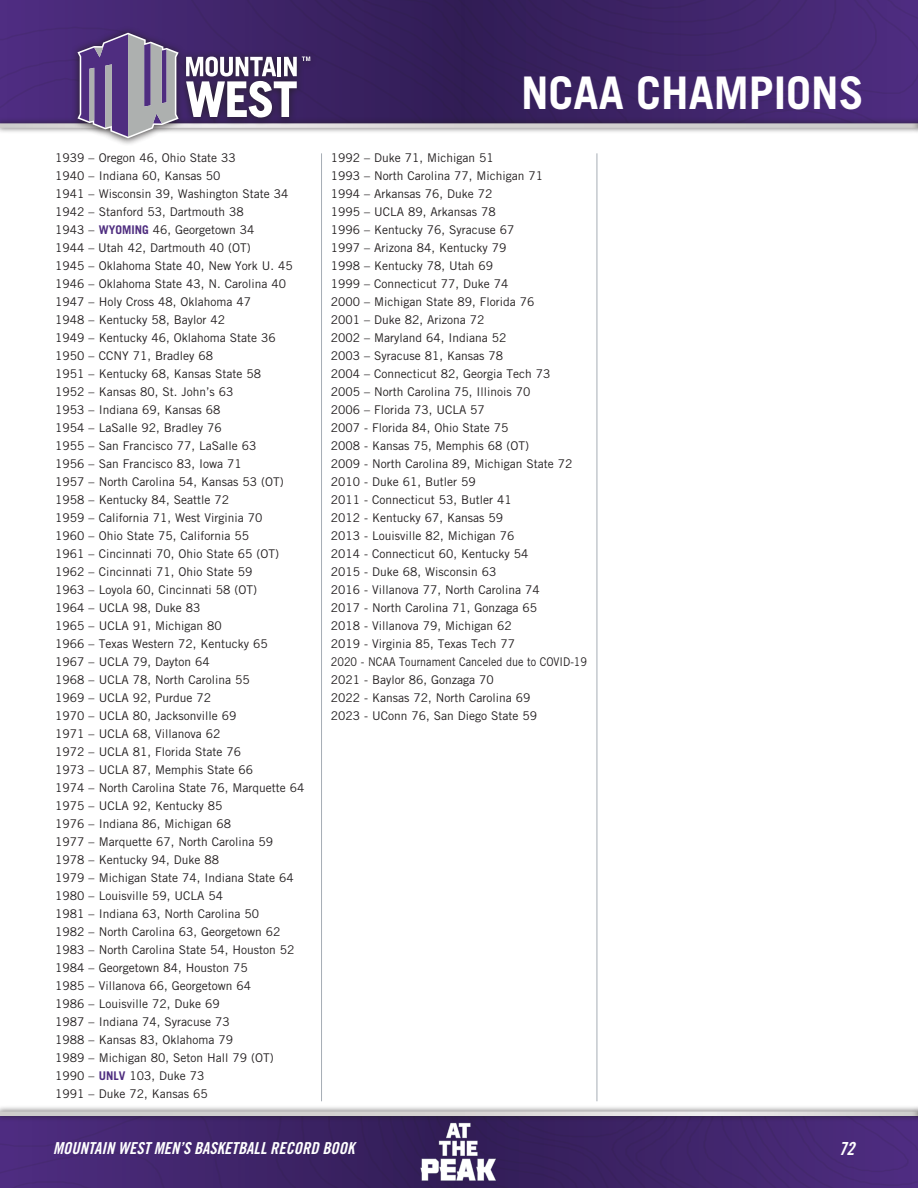
<style>
.page{position:relative;width:918px;height:1188px;background:#fff}
.page>*{position:absolute;margin:0;border:0;box-sizing:border-box;transform-origin:0 0}
.t1{font:700 45px "Trade Gothic LT Std";color:#fff}
.t2{font:18px "Trade Gothic LT Std Bd Cn 20 Obl";color:#fff}
.t3{font:16.5px "Trade Gothic LT Std Bd Cn 20 Obl";color:#fff}
.t4{font:12px "Trade Gothic LT Std";color:#231f20}
.t5{font:12px "Trade Gothic LT Std";color:#231f20;scale:.9 1}
.s1{font-weight:700;color:#4f2e80}
</style>
<div class="page">
<svg style="left:0;top:0;width:917px;height:117px;background:#3e2469"></svg>
<div style="left:0;top:117px;width:918px;height:17px;background:#231f20;opacity:.75"></div>
<svg style="left:0;top:123px;width:912px;height:5px;background:#c6c3c5"></svg>
<div style="left:912px;top:117px;width:6px;height:17px;background:#231f20;opacity:.75"></div>
<svg style="left:917px;top:0;width:1px;height:128px"></svg>
<div style="left:70px;top:26px;width:248px;height:121px;background:#231f20;opacity:.9"></div>
<svg style="left:186px;top:57px;width:124px;height:60px"></svg>
<svg style="left:77px;top:33px;width:102px;height:105px;background:#85779c"></svg>
<svg style="left:0;top:1122px;width:918px;height:66px;background:#40256b"></svg>
<div style="left:0;top:1106px;width:918px;height:16px;background:#231f20;opacity:.75"></div>
<svg style="left:0;top:1112px;width:912px;height:4px;background:#d8d6d5"></svg>
<div style="left:912px;top:1106px;width:6px;height:16px;background:#231f20;opacity:.75"></div>
<svg style="left:420px;top:1123px;width:76px;height:58px"></svg>
<hr style="left:321px;top:153px;width:1px;height:948px;background:#a6adb5">
<hr style="left:597px;top:153px;width:1px;height:948px;background:#a6adb5">
<p class="t4" style="left:55px;top:151px;width:182px">1939 – Oregon 46, Ohio State 33</p>
<p class="t4" style="left:55px;top:169px;width:167px">1940 – Indiana 60, Kansas 50</p>
<p class="t4" style="left:55px;top:187px;width:235px">1941 – Wisconsin 39, Washington State 34</p>
<p class="t4" style="left:55px;top:205px;width:190px">1942 – Stanford 53, Dartmouth 38</p>
<p class="t4" style="left:55px;top:223px;width:201px">1943 – <span class="s1">WYOMING</span> 46, Georgetown 34</p>
<p class="t4" style="left:55px;top:241px;width:197px">1944 – Utah 42, Dartmouth 40 (OT)</p>
<p class="t4" style="left:55px;top:259px;width:239px">1945 – Oklahoma State 40, New York U. 45</p>
<p class="t4" style="left:55px;top:277px;width:232px">1946 – Oklahoma State 43, N. Carolina 40</p>
<p class="t4" style="left:55px;top:295px;width:197px">1947 – Holy Cross 48, Oklahoma 47</p>
<p class="t4" style="left:55px;top:313px;width:171px">1948 – Kentucky 58, Baylor 42</p>
<p class="t4" style="left:55px;top:331px;width:222px">1949 – Kentucky 46, Oklahoma State 36</p>
<p class="t4" style="left:55px;top:349px;width:159px">1950 – CCNY 71, Bradley 68</p>
<p class="t4" style="left:55px;top:367px;width:207px">1951 – Kentucky 68, Kansas State 58</p>
<p class="t4" style="left:55px;top:385px;width:180px">1952 – Kansas 80, St. John’s 63</p>
<p class="t4" style="left:55px;top:403px;width:167px">1953 – Indiana 69, Kansas 68</p>
<p class="t4" style="left:55px;top:421px;width:168px">1954 – LaSalle 92, Bradley 76</p>
<p class="t4" style="left:55px;top:439px;width:203px">1955 – San Francisco 77, LaSalle 63</p>
<p class="t4" style="left:55px;top:457px;width:188px">1956 – San Francisco 83, Iowa 71</p>
<p class="t4" style="left:55px;top:475px;width:230px">1957 – North Carolina 54, Kansas 53 (OT)</p>
<p class="t4" style="left:55px;top:493px;width:175px">1958 – Kentucky 84, Seattle 72</p>
<p class="t4" style="left:55px;top:511px;width:209px">1959 – California 71, West Virginia 70</p>
<p class="t4" style="left:55px;top:529px;width:195px">1960 – Ohio State 75, California 55</p>
<p class="t4" style="left:55px;top:547px;width:225px">1961 – Cincinnati 70, Ohio State 65 (OT)</p>
<p class="t4" style="left:55px;top:565px;width:199px">1962 – Cincinnati 71, Ohio State 59</p>
<p class="t4" style="left:55px;top:583px;width:203px">1963 – Loyola 60, Cincinnati 58 (OT)</p>
<p class="t4" style="left:55px;top:601px;width:147px">1964 – UCLA 98, Duke 83</p>
<p class="t4" style="left:55px;top:619px;width:168px">1965 – UCLA 91, Michigan 80</p>
<p class="t4" style="left:55px;top:637px;width:214px">1966 – Texas Western 72, Kentucky 65</p>
<p class="t4" style="left:55px;top:655px;width:156px">1967 – UCLA 79, Dayton 64</p>
<p class="t4" style="left:55px;top:673px;width:196px">1968 – UCLA 78, North Carolina 55</p>
<p class="t4" style="left:55px;top:691px;width:157px">1969 – UCLA 92, Purdue 72</p>
<p class="t4" style="left:55px;top:709px;width:183px">1970 – UCLA 80, Jacksonville 69</p>
<p class="t4" style="left:55px;top:727px;width:167px">1971 – UCLA 68, Villanova 62</p>
<p class="t4" style="left:55px;top:745px;width:187px">1972 – UCLA 81, Florida State 76</p>
<p class="t4" style="left:55px;top:763px;width:199px">1973 – UCLA 87, Memphis State 66</p>
<p class="t4" style="left:55px;top:781px;width:251px">1974 – North Carolina State 76, Marquette 64</p>
<p class="t4" style="left:55px;top:799px;width:169px">1975 – UCLA 92, Kentucky 85</p>
<p class="t4" style="left:55px;top:817px;width:177px">1976 – Indiana 86, Michigan 68</p>
<p class="t4" style="left:55px;top:835px;width:219px">1977 – Marquette 67, North Carolina 59</p>
<p class="t4" style="left:55px;top:853px;width:165px">1978 – Kentucky 94, Duke 88</p>
<p class="t4" style="left:55px;top:871px;width:240px">1979 – Michigan State 74, Indiana State 64</p>
<p class="t4" style="left:55px;top:889px;width:169px">1980 – Louisville 59, UCLA 54</p>
<p class="t4" style="left:55px;top:907px;width:205px">1981 – Indiana 63, North Carolina 50</p>
<p class="t4" style="left:55px;top:925px;width:227px">1982 – North Carolina 63, Georgetown 62</p>
<p class="t4" style="left:55px;top:943px;width:241px">1983 – North Carolina State 54, Houston 52</p>
<p class="t4" style="left:55px;top:961px;width:194px">1984 – Georgetown 84, Houston 75</p>
<p class="t4" style="left:55px;top:979px;width:197px">1985 – Villanova 66, Georgetown 64</p>
<p class="t4" style="left:55px;top:997px;width:166px">1986 – Louisville 72, Duke 69</p>
<p class="t4" style="left:55px;top:1015px;width:176px">1987 – Indiana 74, Syracuse 73</p>
<p class="t4" style="left:55px;top:1033px;width:179px">1988 – Kansas 83, Oklahoma 79</p>
<p class="t4" style="left:55px;top:1051px;width:220px">1989 – Michigan 80, Seton Hall 79 (OT)</p>
<p class="t4" style="left:55px;top:1069px;width:151px">1990 – <span class="s1">UNLV</span> 103, Duke 73</p>
<p class="t4" style="left:55px;top:1087px;width:154px">1991 – Duke 72, Kansas 65</p>
<p class="t1" style="left:521px;top:65px;width:344px">NCAA CHAMPIONS</p>
<p class="t4" style="left:331px;top:151px;width:165px">1992 – Duke 71, Michigan 51</p>
<p class="t4" style="left:331px;top:169px;width:214px">1993 – North Carolina 77, Michigan 71</p>
<p class="t4" style="left:331px;top:187px;width:163px">1994 – Arkansas 76, Duke 72</p>
<p class="t4" style="left:331px;top:205px;width:167px">1995 – UCLA 89, Arkansas 78</p>
<p class="t4" style="left:331px;top:223px;width:185px">1996 – Kentucky 76, Syracuse 67</p>
<p class="t4" style="left:331px;top:241px;width:177px">1997 – Arizona 84, Kentucky 79</p>
<p class="t4" style="left:331px;top:259px;width:164px">1998 – Kentucky 78, Utah 69</p>
<p class="t4" style="left:331px;top:277px;width:179px">1999 – Connecticut 77, Duke 74</p>
<p class="t4" style="left:331px;top:295px;width:205px">2000 – Michigan State 89, Florida 76</p>
<p class="t4" style="left:331px;top:313px;width:155px">2001 – Duke 82, Arizona 72</p>
<p class="t4" style="left:331px;top:331px;width:177px">2002 – Maryland 64, Indiana 52</p>
<p class="t4" style="left:331px;top:349px;width:174px">2003 – Syracuse 81, Kansas 78</p>
<p class="t4" style="left:331px;top:367px;width:221px">2004 – Connecticut 82, Georgia Tech 73</p>
<p class="t4" style="left:331px;top:385px;width:201px">2005 – North Carolina 75, Illinois 70</p>
<p class="t4" style="left:331px;top:403px;width:156px">2006 – Florida 73, UCLA 57</p>
<p class="t4" style="left:331px;top:421px;width:179px">2007 - Florida 84, Ohio State 75</p>
<p class="t4" style="left:331px;top:439px;width:200px">2008 - Kansas 75, Memphis 68 (OT)</p>
<p class="t4" style="left:331px;top:457px;width:243px">2009 - North Carolina 89, Michigan State 72</p>
<p class="t4" style="left:331px;top:475px;width:147px">2010 - Duke 61, Butler 59</p>
<p class="t4" style="left:331px;top:493px;width:183px">2011 - Connecticut 53, Butler 41</p>
<p class="t4" style="left:331px;top:511px;width:174px">2012 - Kentucky 67, Kansas 59</p>
<p class="t4" style="left:331px;top:529px;width:185px">2013 - Louisville 82, Michigan 76</p>
<p class="t4" style="left:331px;top:547px;width:199px">2014 - Connecticut 60, Kentucky 54</p>
<p class="t4" style="left:331px;top:565px;width:167px">2015 - Duke 68, Wisconsin 63</p>
<p class="t4" style="left:331px;top:583px;width:211px">2016 - Villanova 77, North Carolina 74</p>
<p class="t4" style="left:331px;top:601px;width:208px">2017 - North Carolina 71, Gonzaga 65</p>
<p class="t4" style="left:331px;top:619px;width:183px">2018 - Villanova 79, Michigan 62</p>
<p class="t4" style="left:331px;top:637px;width:186px">2019 - Virginia 85, Texas Tech 77</p>
<p class="t5" style="left:331px;top:655px;width:286px">2020 - NCAA Tournament Canceled due to COVID-19</p>
<p class="t4" style="left:331px;top:673px;width:165px">2021 - Baylor 86, Gonzaga 70</p>
<p class="t4" style="left:331px;top:691px;width:201px">2022 - Kansas 72, North Carolina 69</p>
<p class="t4" style="left:331px;top:709px;width:208px">2023 - UConn 76, San Diego State 59</p>
<h3 class="t3" style="left:53px;top:1138px;width:303px">MOUNTAIN WEST MEN’S BASKETBALL RECORD BOOK</h3>
<h2 class="t2" style="left:839px;top:1137px;width:17px">72</h2>
</div>
